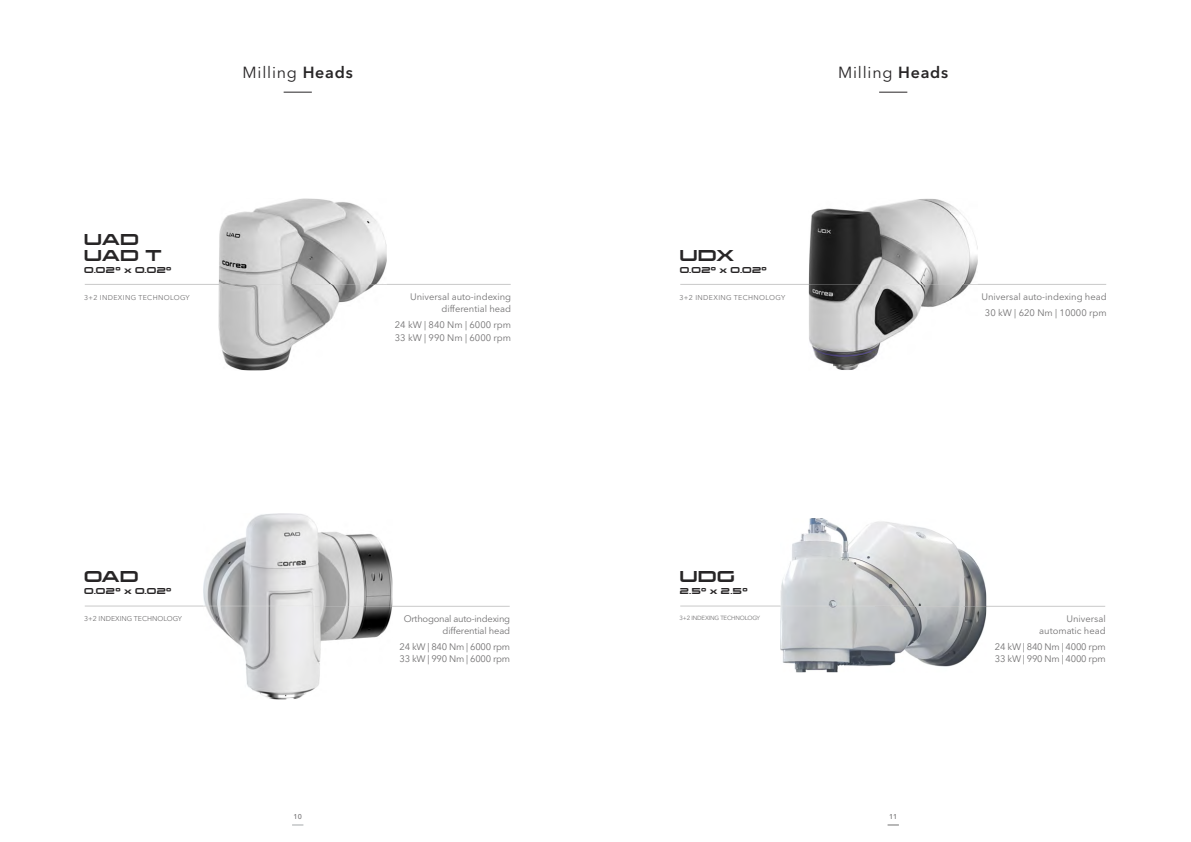
<style>
.page{position:relative;width:1191px;height:842px;background:#fff}
.page>*{position:absolute;margin:0;border:0;box-sizing:border-box;transform-origin:0 0}
.t1{font:16px "Avenir Next";letter-spacing:.05em;color:#272526}
.t2{font:13.8px/16px "Korataki";letter-spacing:.05em;color:#272526}
.t3{font:9.4px/12px "Avenir Next";color:#727172;text-align:right}
.t4{font:9.4px/12.5px "Avenir Next";letter-spacing:-.025em;color:#727172}
.t5{font:7.5px "Korataki";letter-spacing:.05em;color:#272526}
.t6{font:7px "Avenir Next";letter-spacing:.05em;color:#727172}
.t7{font:7px "Avenir Next";color:#727172}
.t8{font:500 7px "Avenir Next";color:#727172}
.t9{font:6px "Avenir Next";letter-spacing:-.025em;color:#727172}
.s1{font-weight:600}
</style>
<div class="page">
<svg style="left:284px;top:92px;width:28px;height:1px"></svg>
<svg style="left:879px;top:92px;width:28px;height:1px"></svg>
<svg style="left:887px;top:825px;width:12px;height:1px"></svg>
<hr style="left:85px;top:284px;width:229px;height:1px;background:#c9c9c9">
<hr style="left:85px;top:606px;width:229px;height:1px;background:#c9c9c9">
<hr style="left:281px;top:284px;width:230px;height:1px;background:#c9c9c9">
<hr style="left:280px;top:606px;width:230px;height:1px;background:#c9c9c9">
<img style="left:203px;top:513px;width:189px;height:186px">
<img style="left:203px;top:606px;width:77px;height:1px">
<img style="left:280px;top:606px;width:112px;height:1px">
<hr style="left:680px;top:284px;width:229px;height:1px;background:#c9c9c9">
<hr style="left:680px;top:606px;width:229px;height:1px;background:#c9c9c9">
<hr style="left:876px;top:284px;width:230px;height:1px;background:#c9c9c9">
<hr style="left:875px;top:606px;width:230px;height:1px;background:#c9c9c9">
<img style="left:780px;top:518px;width:206px;height:154px">
<img style="left:780px;top:606px;width:95px;height:1px">
<img style="left:875px;top:606px;width:111px;height:1px">
<img style="left:808px;top:199px;width:169px;height:171px">
<img style="left:808px;top:284px;width:68px;height:1px">
<img style="left:876px;top:284px;width:101px;height:1px">
<img style="left:219px;top:198px;width:168px;height:172px">
<img style="left:219px;top:284px;width:62px;height:1px">
<img style="left:281px;top:284px;width:106px;height:1px">
<h1 class="t1" style="left:243px;top:65px;width:112px">Milling <span class="s1">Heads</span></h1>
<h1 class="t1" style="left:838px;top:65px;width:112px">Milling <span class="s1">Heads</span></h1>
<h2 class="t2" style="left:84px;top:232px;width:79px">UAD<br>UAD T</h2>
<p class="t5" style="left:84px;top:266px;width:89px">0.02º x 0.02º</p>
<p class="t6" style="left:84px;top:294px;width:107px">3+2 INDEXING TECHNOLOGY</p>
<p class="t3" style="left:410px;top:292px;width:103px">Universal auto-indexing differential head</p>
<p class="t3" style="left:395px;top:319px;width:118px;line-height:12.5px;text-align:left">24 kW | 840 Nm | 6000 rpm<br>33 kW | 990 Nm | 6000 rpm</p>
<h2 class="t2" style="left:680px;top:248px;width:56px">UDX</h2>
<p class="t5" style="left:680px;top:266px;width:89px">0.02º x 0.02º</p>
<p class="t6" style="left:679px;top:294px;width:107px">3+2 INDEXING TECHNOLOGY</p>
<p class="t3" style="left:981px;top:290px;width:127px;line-height:15.6px;text-align:center">Universal auto-indexing head<br>30 kW | 620 Nm | 10000 rpm</p>
<h2 class="t2" style="left:84px;top:570px;width:56px">OAD</h2>
<p class="t5" style="left:84px;top:587px;width:89px">0.02º x 0.02º</p>
<p class="t7" style="left:84px;top:616px;width:100px">3+2 INDEXING TECHNOLOGY</p>
<p class="t8" style="left:293px;top:813px;width:10px">10</p>
<p class="t4" style="left:404px;top:614px;width:108px;line-height:12px;text-align:right">Orthogonal auto-indexing differential head</p>
<p class="t4" style="left:399px;top:641px;width:112px">24 kW | 840 Nm | 6000 rpm<br>33 kW | 990 Nm | 6000 rpm</p>
<h2 class="t2" style="left:680px;top:570px;width:56px">UDG</h2>
<p class="t5" style="left:680px;top:587px;width:69px">2.5º x 2.5º</p>
<p class="t9" style="left:679px;top:616px;width:82px">3+2 INDEXING TECHNOLOGY</p>
<p class="t8" style="left:889px;top:813px;width:10px">11</p>
<p class="t3" style="left:1039px;top:614px;width:68px">Universal automatic head</p>
<p class="t4" style="left:995px;top:641px;width:112px">24 kW | 840 Nm | 4000 rpm<br>33 kW | 990 Nm | 4000 rpm</p>
</div>
